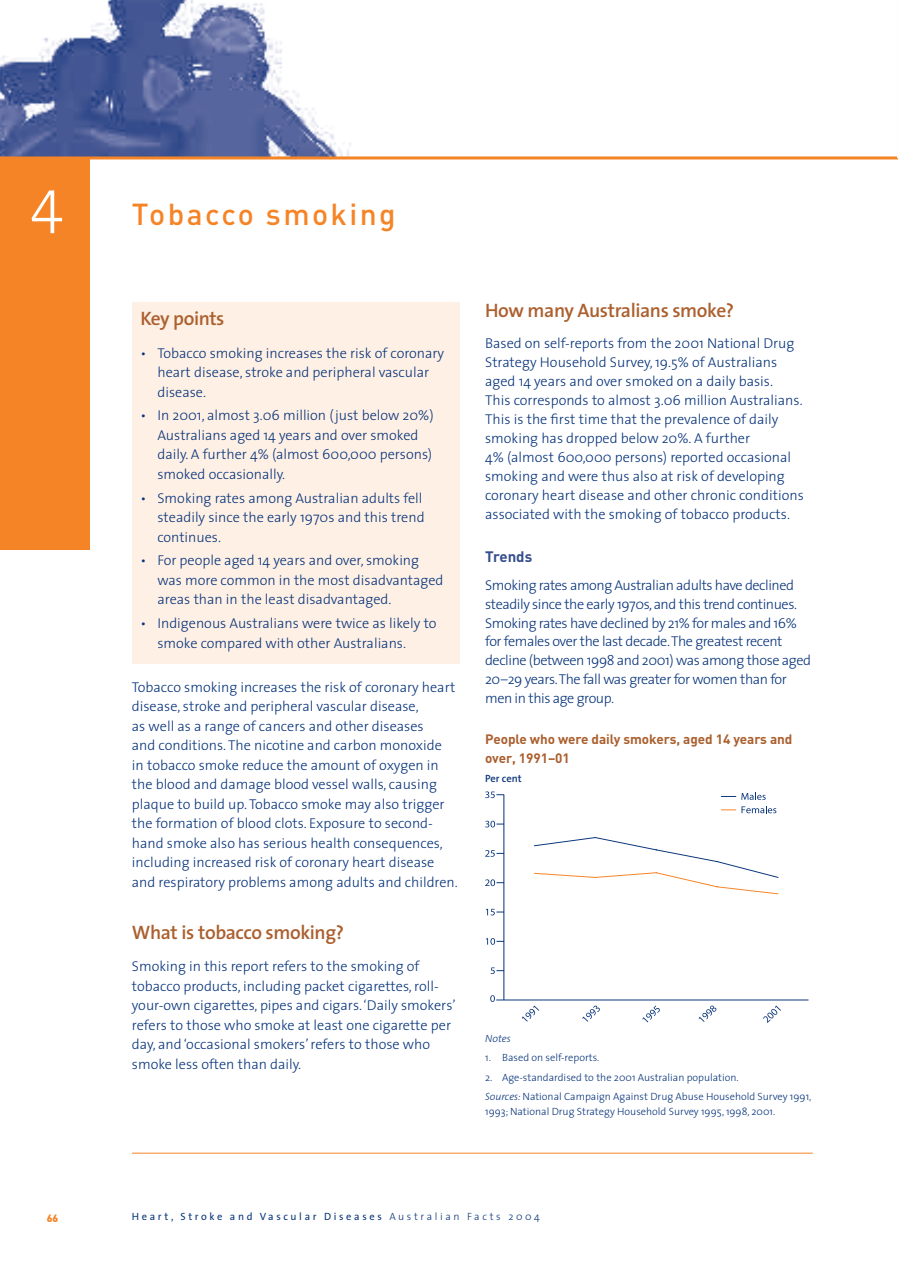
<style>
.page{position:relative;width:898px;height:1268px;background:#fff}
.page>*{position:absolute;margin:0;border:0;box-sizing:border-box;transform-origin:0 0}
.t1{font:500 30px "DIN";letter-spacing:.08em;color:#f58427}
.t2{font:600 19.5px "The Sans";letter-spacing:-.02em;color:#ab602f}
.t3{font:700 15px "DIN";color:#364e8d}
.t4{font:300 14.25px/19.5px "The Sans";color:#08347b}
.t5{font:300 14.25px/18.9px "The Sans";letter-spacing:-.03em;color:#08347b}
.t6{font:700 13.5px/19.5px "DIN";letter-spacing:-.005em;color:#ab602f}
.t7{font:300 10.5px/19.2px "The Sans";color:#08347b}
.t8{font:10.5px "The Sans";letter-spacing:.25em;color:#08347b}
.t9{font:600 10.5px "The Sans";color:#08347b}
.t10{font:italic 300 10.5px "The Sans";color:#08347b}
.t11{font:900 10.5px "DIN";color:#f58427}
.s1{font-family:"The Sans";font-weight:300;font-size:60px;color:#fff}
.s2{font-style:italic}
.s3{font-weight:300}
</style>
<div class="page">
<div style="left:0;top:0;width:89px;height:549px;background:#f58427"></div>
<img style="left:0;top:0;width:351px;height:156px">
<hr style="left:0;top:156px;width:897px;height:3px;background:#f58427">
<hr style="left:132px;top:1153px;width:680px;height:1px;background:#f58427">
<div style="left:132px;top:303px;width:327px;height:361px;background:#fef0e4"></div>
<hr style="left:503px;top:999px;width:305px;height:1px;background:#08347b">
<hr style="left:503px;top:795px;width:1px;height:205px;background:#08347b">
<svg style="left:490px;top:995px;width:13px;height:7px"></svg>
<svg style="left:490px;top:967px;width:14px;height:7px"></svg>
<svg style="left:485px;top:938px;width:19px;height:7px"></svg>
<svg style="left:485px;top:909px;width:19px;height:6px"></svg>
<svg style="left:485px;top:879px;width:19px;height:7px"></svg>
<svg style="left:485px;top:850px;width:19px;height:7px"></svg>
<svg style="left:485px;top:821px;width:19px;height:6px"></svg>
<svg style="left:485px;top:791px;width:19px;height:7px"></svg>
<svg style="left:534px;top:793px;width:244px;height:101px"></svg>
<svg style="left:763px;top:1005px;width:17px;height:18px"></svg>
<svg style="left:698px;top:1005px;width:18px;height:17px"></svg>
<svg style="left:642px;top:1005px;width:18px;height:17px"></svg>
<svg style="left:582px;top:1005px;width:18px;height:17px"></svg>
<svg style="left:522px;top:1005px;width:17px;height:16px"></svg>
<svg style="left:0;top:0;width:5px;height:6px"></svg>
<h1 class="t1" style="left:31px;top:204px;width:366px"><span class="s1">4</span> Tobacco smoking</h1>
<h2 class="t2" style="left:140px;top:311px;width:86px">Key points</h2>
<p class="t4" style="left:157px;top:344px;width:288px;text-indent:-17px">• Tobacco smoking increases the risk of coronary heart disease, stroke and peripheral vascular disease.</p>
<p class="t4" style="left:157px;top:407px;width:278px;text-indent:-17px">• In 2001, almost 3.06 million (just below 20%)<br>Australians aged 14 years and over smoked daily. A further 4% (almost 600,000 persons) smoked occasionally.</p>
<p class="t4" style="left:157px;top:489px;width:268px;text-indent:-17px">• Smoking rates among Australian adults fell steadily since the early 1970s and this trend continues.</p>
<p class="t4" style="left:157px;top:552px;width:287px;text-indent:-17px">• For people aged 14 years and over, smoking was more common in the most disadvantaged areas than in the least disadvantaged.</p>
<p class="t4" style="left:157px;top:615px;width:280px;text-indent:-17px">• Indigenous Australians were twice as likely to smoke compared with other Australians.</p>
<p class="t4" style="left:132px;top:678px;width:327px">Tobacco smoking increases the risk of coronary heart disease, stroke and peripheral vascular disease,<br>as well as a range of cancers and other diseases<br>and conditions. The nicotine and carbon monoxide<br>in tobacco smoke reduce the amount of oxygen in the blood and damage blood vessel walls, causing plaque to build up. Tobacco smoke may also trigger the formation of blood clots. Exposure to second&shy;hand smoke also has serious health consequences, including increased risk of coronary heart disease and respiratory problems among adults and children.</p>
<h2 class="t2" style="left:132px;top:925px;width:214px">What is tobacco smoking?</h2>
<p class="t4" style="left:132px;top:958px;width:325px">Smoking in this report refers to the smoking of tobacco products, including packet cigarettes, roll&shy;your-own cigarettes, pipes and cigars. ‘Daily smokers’ refers to those who smoke at least one cigarette per day, and ‘occasional smokers’ refers to those who smoke less often than daily.</p>
<h2 class="t2" style="left:485px;top:303px;width:250px">How many Australians smoke?</h2>
<p class="t4" style="left:485px;top:335px;width:320px;line-height:18.9px">Based on self-reports from the 2001 National Drug Strategy Household Survey, 19.5% of Australians aged 14 years and over smoked on a daily basis.<br>This corresponds to almost 3.06 million Australians.<br>This is the first time that the prevalence of daily smoking has dropped below 20%. A further<br>4% (almost 600,000 persons) reported occasional smoking and were thus also at risk of developing coronary heart disease and other chronic conditions associated with the smoking of tobacco products.</p>
<p class="t3" style="left:485px;top:551px;width:49px">Trends</p>
<p class="t5" style="left:485px;top:577px;width:327px">Smoking rates among Australian adults have declined steadily since the early 1970s, and this trend continues.<br>Smoking rates have declined by 21% for males and 16% for females over the last decade. The greatest recent decline (between 1998 and 2001) was among those aged 20–29 years. The fall was greater for women than for men in this age group.</p>
<p class="t6" style="left:485px;top:730px;width:309px">People who were daily smokers, aged 14 years and over, 1991–01</p>
<p class="t9" style="left:485px;top:774px;width:38px">Per cent</p>
<p class="t10" style="left:485px;top:1034px;width:27px">Notes</p>
<p class="t7" style="left:485px;top:1049px;width:116px">1. Based on self-reports.</p>
<p class="t7" style="left:485px;top:1068px;width:327px">2. Age-standardised to the 2001 Australian population.<br><span class="s2">Sources:</span> National Campaign Against Drug Abuse Household Survey 1991,</p>
<p class="t7" style="left:485px;top:1102px;width:291px">1993; National Drug Strategy Household Survey 1995, 1998, 2001.</p>
<p class="t11" style="left:47px;top:1214px;width:13px">66</p>
<p class="t8" style="left:132px;top:1213px;width:409px">Heart, Stroke and Vascular Diseases <span class="s3">Australian Facts 2004</span></p>
</div>
